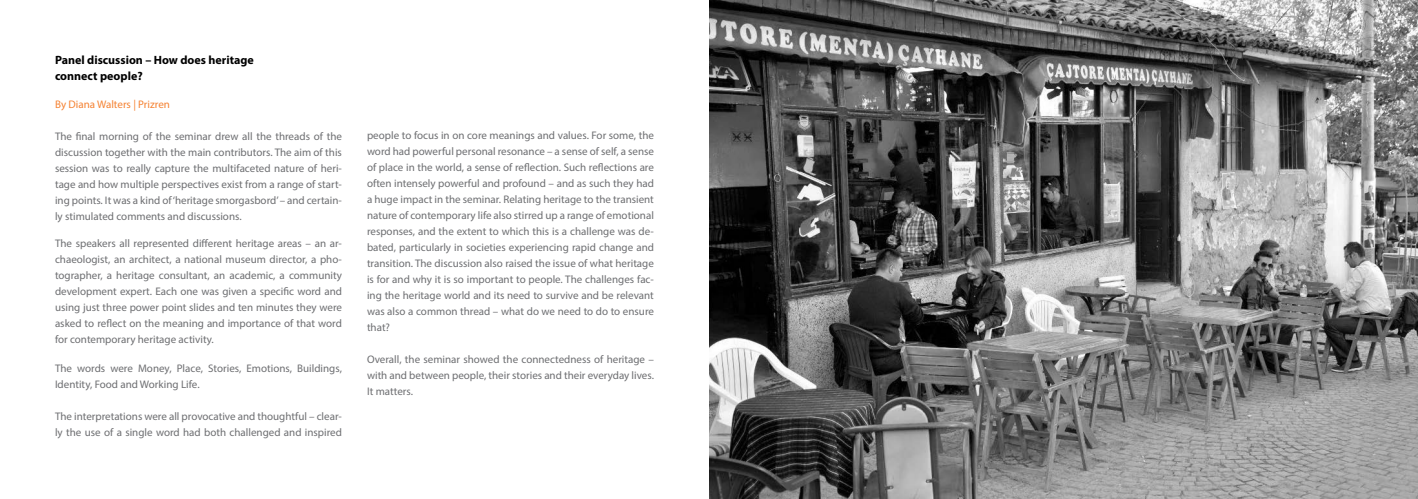
<style>
.page{position:relative;width:1418px;height:499px;background:#fff}
.page>*{position:absolute;margin:0;border:0;box-sizing:border-box;transform-origin:0 0}
.t1{font:700 12px/16px "Myriad Pro";color:#000}
.t2{font:11px/16px "Myriad Pro";color:#6d6e71;text-align:justify}
.t3{font:11px "Myriad Pro";color:#f58232}
</style>
<div class="page">
<img style="left:709px;top:0;width:708px;height:499px">
<p class="t1" style="left:55px;top:52px;width:200px">Panel discussion – How does heritage connect people?</p>
<p class="t3" style="left:55px;top:98px;width:116px">By Diana Walters | Prizren</p>
<p class="t2" style="left:55px;top:128px;width:288px">The final morning of the seminar drew all the threads of the discussion together with the main contributors. The aim of this session was to really capture the multifaceted nature of heri&shy;tage and how multiple perspectives exist from a range of start&shy;ing points. It was a kind of ‘heritage smorgasbord’ – and certain&shy;ly stimulated comments and discussions.</p>
<p class="t2" style="left:55px;top:235px;width:288px">The speakers all represented different heritage areas – an ar&shy;chaeologist, an architect, a national museum director, a pho&shy;tographer, a heritage consultant, an academic, a community development expert. Each one was given a specific word and using just three power point slides and ten minutes they were asked to reflect on the meaning and importance of that word for contemporary heritage activity.</p>
<p class="t2" style="left:55px;top:360px;width:288px">The words were Money, Place, Stories, Emotions, Buildings,<br>Identity, Food and Working Life.</p>
<p class="t2" style="left:55px;top:408px;width:288px">The interpretations were all provocative and thoughtful – clear&shy;ly the use of a single word had both challenged and inspired</p>
<p class="t2" style="left:367px;top:127px;width:288px">people to focus in on core meanings and values. For some, the word had powerful personal resonance – a sense of self, a sense of place in the world, a sense of reflection. Such reflections are often intensely powerful and profound – and as such they had a huge impact in the seminar. Relating heritage to the transient nature of contemporary life also stirred up a range of emotional responses, and the extent to which this is a challenge was de&shy;bated, particularly in societies experiencing rapid change and transition. The discussion also raised the issue of what heritage is for and why it is so important to people. The challenges fac&shy;ing the heritage world and its need to survive and be relevant was also a common thread – what do we need to do to ensure that?</p>
<p class="t2" style="left:367px;top:352px;width:288px">Overall, the seminar showed the connectedness of heritage – with and between people, their stories and their everyday lives.<br>It matters.</p>
</div>
